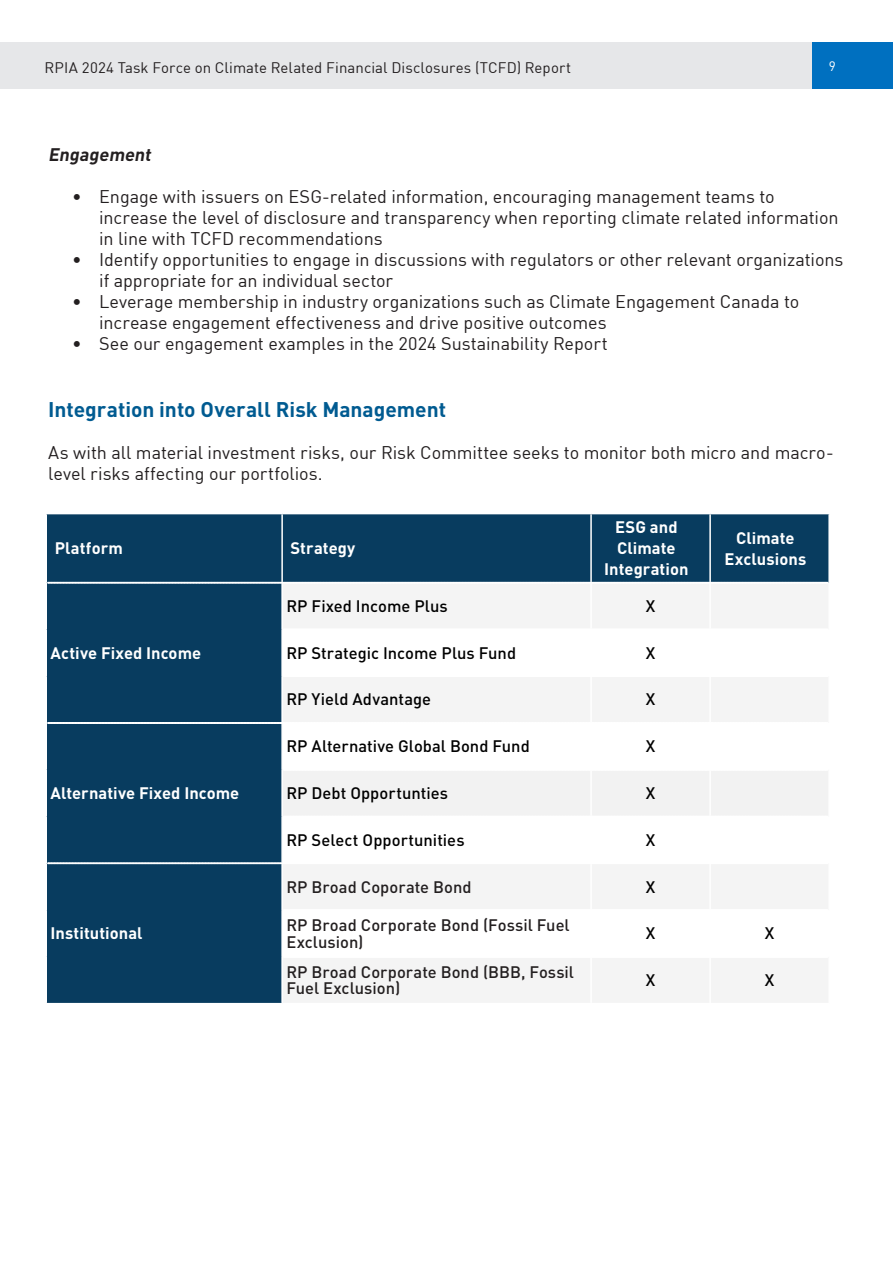
<style>
.page{position:relative;width:893px;height:1263px;background:#fff}
.page>*{position:absolute;margin:0;border:0;box-sizing:border-box;transform-origin:0 0}
.Body_Text__align_left{font:700 21px "DIN";color:#005b91}
.Body_Text__align_left-2{font:18px/21px "DIN";letter-spacing:-.005em;color:#231f20}
.Body_Text__align_left-3{font:italic 700 18px "DIN";color:#231f20}
.Body_Text__align_right{font:500 16.5px "DIN";color:#000}
.Body_Text__align_right-2{font:500 16.5px/16.5px "DIN";color:#231f20}
.Body_Text__align_left-4{font:700 16.5px "DIN";letter-spacing:.005em;color:#fff}
.Body_Text__align_right-3{font:700 16.5px/21px "DIN";letter-spacing:.005em;color:#fff;text-align:center}
.t1{font:15px "DIN";letter-spacing:.005em;color:#231f20}
.t2{font:13.5px "DIN";color:#fff}
</style>
<div class="page">
<div style="left:47px;top:514px;width:781px;height:489px;background:#083c5f"></div>
<div style="left:283px;top:584px;width:545px;height:419px;background:#f4f4f4"></div>
<svg style="left:283px;top:630px;width:545px;height:326px"></svg>
<hr style="left:281px;top:514px;width:2px;height:68px;background:#fff">
<hr style="left:590px;top:514px;width:2px;height:68px;background:#fff">
<hr style="left:709px;top:514px;width:2px;height:68px;background:#fff">
<hr style="left:281px;top:583px;width:2px;height:46px;background:#fff">
<hr style="left:590px;top:583px;width:2px;height:46px;background:#fff">
<hr style="left:709px;top:583px;width:2px;height:46px;background:#fff">
<hr style="left:281px;top:629px;width:2px;height:47px;background:#fff">
<hr style="left:590px;top:630px;width:2px;height:45px;background:#fff">
<hr style="left:709px;top:630px;width:2px;height:45px;background:#fff">
<hr style="left:281px;top:676px;width:2px;height:46px;background:#fff">
<hr style="left:590px;top:677px;width:2px;height:45px;background:#fff">
<hr style="left:709px;top:677px;width:2px;height:45px;background:#fff">
<hr style="left:281px;top:724px;width:2px;height:46px;background:#fff">
<hr style="left:590px;top:724px;width:2px;height:45px;background:#fff">
<hr style="left:709px;top:724px;width:2px;height:45px;background:#fff">
<hr style="left:281px;top:770px;width:2px;height:46px;background:#fff">
<hr style="left:281px;top:816px;width:2px;height:46px;background:#fff">
<hr style="left:590px;top:817px;width:2px;height:45px;background:#fff">
<hr style="left:709px;top:817px;width:2px;height:45px;background:#fff">
<hr style="left:281px;top:864px;width:2px;height:46px;background:#fff">
<hr style="left:590px;top:864px;width:2px;height:45px;background:#fff">
<hr style="left:709px;top:864px;width:2px;height:45px;background:#fff">
<hr style="left:281px;top:910px;width:2px;height:47px;background:#fff">
<hr style="left:590px;top:911px;width:2px;height:45px;background:#fff">
<hr style="left:709px;top:911px;width:2px;height:45px;background:#fff">
<hr style="left:281px;top:957px;width:2px;height:46px;background:#fff">
<hr style="left:590px;top:958px;width:2px;height:45px;background:#fff">
<hr style="left:709px;top:958px;width:2px;height:45px;background:#fff">
<svg style="left:47px;top:582px;width:781px;height:2px"></svg>
<svg style="left:283px;top:628px;width:545px;height:2px"></svg>
<svg style="left:283px;top:675px;width:545px;height:2px"></svg>
<svg style="left:47px;top:722px;width:781px;height:2px"></svg>
<div style="left:283px;top:769px;width:545px;height:48px;background:#f2f2f2"></div>
<svg style="left:47px;top:862px;width:781px;height:2px"></svg>
<svg style="left:283px;top:909px;width:545px;height:2px"></svg>
<svg style="left:283px;top:956px;width:545px;height:2px"></svg>
<div style="left:812px;top:43px;width:81px;height:46px;background:#0070c0"></div>
<div style="left:0;top:43px;width:763px;height:46px;background:#e6e7e9"></div>
<div style="left:763px;top:43px;width:49px;height:46px;background:#e6e7e9"></div>
<p class="t1" style="left:45px;top:58px;width:528px">RPIA 2024 Task Force on Climate Related Financial Disclosures (TCFD) Report</p>
<p class="t2" style="left:829px;top:58px;width:9px">9</p>
<p class="Body_Text__align_left-3" style="left:48px;top:143px;width:108px">Engagement</p>
<p class="Body_Text__align_left-2" style="left:99px;top:186px;width:741px;text-indent:-27px">• Engage with issuers on ESG-related information, encouraging management teams to increase the level of disclosure and transparency when reporting climate related information in line with TCFD recommendations</p>
<p class="Body_Text__align_left-2" style="left:99px;top:249px;width:746px;text-indent:-27px">• Identify opportunities to engage in discussions with regulators or other relevant organizations if appropriate for an individual sector</p>
<p class="Body_Text__align_left-2" style="left:99px;top:291px;width:702px;text-indent:-27px">• Leverage membership in industry organizations such as Climate Engagement Canada to increase engagement effectiveness and drive positive outcomes</p>
<p class="Body_Text__align_left-2" style="left:72px;top:333px;width:537px">• See our engagement examples in the 2024 Sustainability Report</p>
<p class="Body_Text__align_left" style="left:48px;top:396px;width:399px">Integration into Overall Risk Management</p>
<p class="Body_Text__align_left-2" style="left:48px;top:442px;width:787px">As with all material investment risks, our Risk Committee seeks to monitor both micro and macro&shy;level risks affecting our portfolios.</p>
<p class="Body_Text__align_left-4" style="left:55px;top:537px;width:70px">Platform</p>
<p class="Body_Text__align_right-3" style="left:291px;top:537px;width:66px">Strategy</p>
<p class="Body_Text__align_right-3" style="left:604px;top:516px;width:86px">ESG and<br>Climate<br>Integration</p>
<p class="Body_Text__align_right-3" style="left:724px;top:526px;width:83px">Climate<br>Exclusions</p>
<p class="Body_Text__align_left-4" style="left:50px;top:642px;width:152px">Active Fixed Income</p>
<p class="Body_Text__align_left-4" style="left:50px;top:782px;width:190px">Alternative Fixed Income</p>
<p class="Body_Text__align_left-4" style="left:50px;top:923px;width:94px">Institutional</p>
<p class="Body_Text__align_right" style="left:286px;top:595px;width:163px">RP Fixed Income Plus</p>
<p class="Body_Text__align_right" style="left:646px;top:595px;width:11px">X</p>
<p class="Body_Text__align_right" style="left:286px;top:642px;width:231px">RP Strategic Income Plus Fund</p>
<p class="Body_Text__align_right" style="left:646px;top:642px;width:11px">X</p>
<p class="Body_Text__align_right" style="left:286px;top:689px;width:146px">RP Yield Advantage</p>
<p class="Body_Text__align_right" style="left:646px;top:689px;width:11px">X</p>
<p class="Body_Text__align_right" style="left:286px;top:736px;width:245px">RP Alternative Global Bond Fund</p>
<p class="Body_Text__align_right" style="left:646px;top:736px;width:11px">X</p>
<p class="Body_Text__align_right" style="left:286px;top:782px;width:163px">RP Debt Opportunties</p>
<p class="Body_Text__align_right" style="left:646px;top:782px;width:11px">X</p>
<p class="Body_Text__align_right" style="left:286px;top:829px;width:180px">RP Select Opportunities</p>
<p class="Body_Text__align_right" style="left:646px;top:829px;width:11px">X</p>
<p class="Body_Text__align_right-2" style="left:286px;top:878px;width:187px">RP Broad Coporate Bond</p>
<p class="Body_Text__align_right" style="left:646px;top:876px;width:11px">X</p>
<p class="Body_Text__align_right-2" style="left:286px;top:916px;width:285px">RP Broad Corporate Bond (Fossil Fuel<br>Exclusion)</p>
<p class="Body_Text__align_right" style="left:646px;top:923px;width:11px">X</p>
<p class="Body_Text__align_right" style="left:765px;top:923px;width:11px">X</p>
<p class="Body_Text__align_right-2" style="left:286px;top:963px;width:289px">RP Broad Corporate Bond (BBB, Fossil<br>Fuel Exclusion)</p>
<p class="Body_Text__align_right" style="left:646px;top:970px;width:11px">X</p>
<p class="Body_Text__align_right" style="left:765px;top:970px;width:11px">X</p>
</div>
